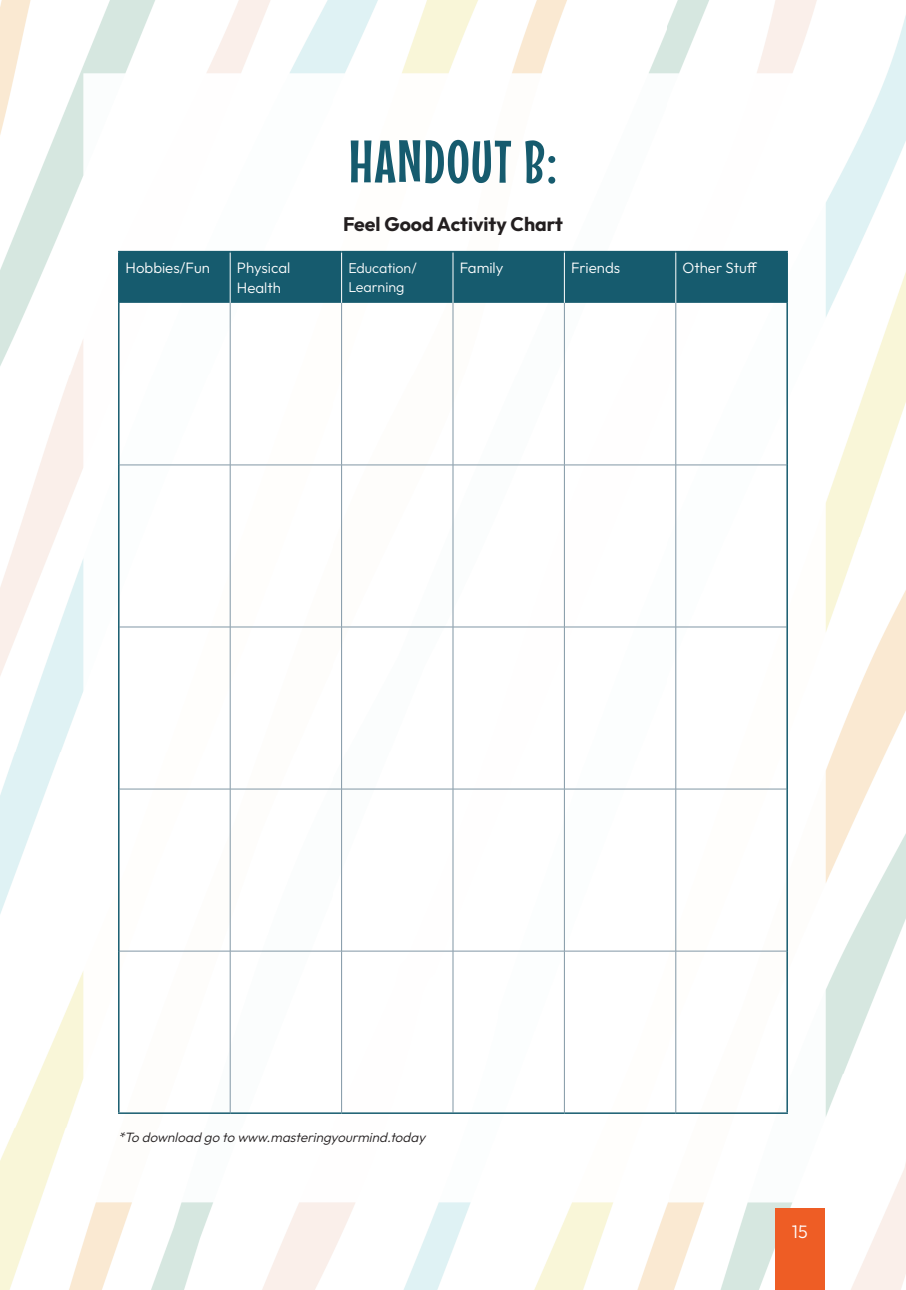
<style>
.page{position:relative;width:906px;height:1290px;background:#fff}
.page>*{position:absolute;margin:0;border:0;box-sizing:border-box;transform-origin:0 0}
.t1{font:60px "Mouse Memoirs";letter-spacing:.025em;color:#165b6e}
.t2{font:700 19.5px "Outfit";color:#231f20}
.t3{font:300 18px "Outfit";color:#fff}
.t4{font:300 15px/19.5px "Outfit";color:#fff}
.t5{font:300 14.25px/19.5px "Outfit";color:#fff}
.t6{font:italic 300 13.5px "Outfit";color:#231f20}
</style>
<div class="page">
<img style="left:0;top:0;width:906px;height:1290px">
<div style="left:775px;top:1209px;width:50px;height:81px;background:#ee5d25"></div>
<div style="left:119px;top:252px;width:667px;height:51px;background:#165b6e"></div>
<hr style="left:230px;top:252px;width:1px;height:51px;background:#fff">
<hr style="left:341px;top:252px;width:1px;height:51px;background:#fff">
<hr style="left:453px;top:252px;width:1px;height:51px;background:#fff">
<hr style="left:564px;top:252px;width:1px;height:51px;background:#fff">
<hr style="left:675px;top:252px;width:1px;height:51px;background:#fff">
<hr style="left:230px;top:303px;width:1px;height:162px;background:#8197a5">
<hr style="left:341px;top:303px;width:1px;height:162px;background:#8197a5">
<hr style="left:453px;top:303px;width:1px;height:162px;background:#8197a5">
<hr style="left:564px;top:303px;width:1px;height:162px;background:#8197a5">
<hr style="left:675px;top:303px;width:1px;height:162px;background:#8197a5">
<hr style="left:119px;top:465px;width:111px;height:1px;background:#8197a5">
<hr style="left:230px;top:465px;width:111px;height:1px;background:#8197a5">
<hr style="left:230px;top:465px;width:1px;height:162px;background:#8197a5">
<hr style="left:341px;top:465px;width:112px;height:1px;background:#8197a5">
<hr style="left:341px;top:465px;width:1px;height:162px;background:#8197a5">
<hr style="left:453px;top:465px;width:111px;height:1px;background:#8197a5">
<hr style="left:453px;top:465px;width:1px;height:162px;background:#8197a5">
<hr style="left:564px;top:465px;width:111px;height:1px;background:#8197a5">
<hr style="left:564px;top:465px;width:1px;height:162px;background:#8197a5">
<hr style="left:675px;top:465px;width:111px;height:1px;background:#8197a5">
<hr style="left:675px;top:465px;width:1px;height:162px;background:#8197a5">
<hr style="left:119px;top:627px;width:111px;height:1px;background:#8197a5">
<hr style="left:230px;top:627px;width:111px;height:1px;background:#8197a5">
<hr style="left:230px;top:627px;width:1px;height:162px;background:#8197a5">
<hr style="left:341px;top:627px;width:112px;height:1px;background:#8197a5">
<hr style="left:341px;top:627px;width:1px;height:162px;background:#8197a5">
<hr style="left:453px;top:627px;width:111px;height:1px;background:#8197a5">
<hr style="left:453px;top:627px;width:1px;height:162px;background:#8197a5">
<hr style="left:564px;top:627px;width:111px;height:1px;background:#8197a5">
<hr style="left:564px;top:627px;width:1px;height:162px;background:#8197a5">
<hr style="left:675px;top:627px;width:111px;height:1px;background:#8197a5">
<hr style="left:675px;top:627px;width:1px;height:162px;background:#8197a5">
<hr style="left:119px;top:789px;width:111px;height:1px;background:#8197a5">
<hr style="left:230px;top:789px;width:111px;height:1px;background:#8197a5">
<hr style="left:230px;top:789px;width:1px;height:162px;background:#8197a5">
<hr style="left:341px;top:789px;width:112px;height:1px;background:#8197a5">
<hr style="left:341px;top:789px;width:1px;height:162px;background:#8197a5">
<hr style="left:453px;top:789px;width:111px;height:1px;background:#8197a5">
<hr style="left:453px;top:789px;width:1px;height:162px;background:#8197a5">
<hr style="left:564px;top:789px;width:111px;height:1px;background:#8197a5">
<hr style="left:564px;top:789px;width:1px;height:162px;background:#8197a5">
<hr style="left:675px;top:789px;width:111px;height:1px;background:#8197a5">
<hr style="left:675px;top:789px;width:1px;height:162px;background:#8197a5">
<hr style="left:119px;top:951px;width:111px;height:1px;background:#8197a5">
<hr style="left:230px;top:951px;width:111px;height:1px;background:#8197a5">
<hr style="left:230px;top:951px;width:1px;height:161px;background:#8197a5">
<hr style="left:341px;top:951px;width:112px;height:1px;background:#8197a5">
<hr style="left:341px;top:951px;width:1px;height:161px;background:#8197a5">
<hr style="left:453px;top:951px;width:111px;height:1px;background:#8197a5">
<hr style="left:453px;top:951px;width:1px;height:161px;background:#8197a5">
<hr style="left:564px;top:951px;width:111px;height:1px;background:#8197a5">
<hr style="left:564px;top:951px;width:1px;height:161px;background:#8197a5">
<hr style="left:675px;top:951px;width:111px;height:1px;background:#8197a5">
<hr style="left:675px;top:951px;width:1px;height:161px;background:#8197a5">
<hr style="left:118px;top:252px;width:1px;height:51px;background:#165b6e">
<hr style="left:118px;top:251px;width:112px;height:1px;background:#165b6e">
<hr style="left:230px;top:251px;width:111px;height:1px;background:#165b6e">
<hr style="left:341px;top:251px;width:112px;height:1px;background:#165b6e">
<hr style="left:453px;top:251px;width:111px;height:1px;background:#165b6e">
<hr style="left:564px;top:251px;width:111px;height:1px;background:#165b6e">
<hr style="left:675px;top:251px;width:113px;height:1px;background:#165b6e">
<hr style="left:786px;top:252px;width:2px;height:51px;background:#165b6e">
<hr style="left:118px;top:303px;width:1px;height:162px;background:#165b6e">
<hr style="left:786px;top:303px;width:2px;height:162px;background:#165b6e">
<hr style="left:118px;top:465px;width:1px;height:162px;background:#165b6e">
<hr style="left:118px;top:627px;width:1px;height:162px;background:#165b6e">
<hr style="left:118px;top:789px;width:1px;height:162px;background:#165b6e">
<hr style="left:786px;top:465px;width:2px;height:162px;background:#165b6e">
<hr style="left:786px;top:627px;width:2px;height:162px;background:#165b6e">
<hr style="left:786px;top:789px;width:2px;height:162px;background:#165b6e">
<hr style="left:118px;top:951px;width:1px;height:161px;background:#165b6e">
<hr style="left:118px;top:1112px;width:112px;height:2px;background:#165b6e">
<hr style="left:230px;top:1112px;width:111px;height:2px;background:#165b6e">
<hr style="left:341px;top:1112px;width:112px;height:2px;background:#165b6e">
<hr style="left:453px;top:1112px;width:111px;height:2px;background:#165b6e">
<hr style="left:564px;top:1112px;width:111px;height:2px;background:#165b6e">
<hr style="left:786px;top:951px;width:2px;height:161px;background:#165b6e">
<hr style="left:675px;top:1112px;width:113px;height:2px;background:#165b6e">
<h1 class="t1" style="left:349px;top:126px;width:210px">HANDOUT B:</h1>
<h2 class="t2" style="left:343px;top:213px;width:221px">Feel Good Activity Chart</h2>
<p class="t4" style="left:125px;top:258px;width:86px">Hobbies/Fun</p>
<p class="t4" style="left:237px;top:258px;width:55px">Physical<br>Health</p>
<p class="t5" style="left:348px;top:258px;width:70px">Education/<br>Learning</p>
<p class="t4" style="left:460px;top:258px;width:45px">Family</p>
<p class="t4" style="left:571px;top:258px;width:51px">Friends</p>
<p class="t4" style="left:682px;top:258px;width:76px">Other Stuff</p>
<p class="t6" style="left:118px;top:1130px;width:312px">*To download go to www.masteringyourmind.today</p>
<p class="t3" style="left:792px;top:1221px;width:17px">15</p>
</div>
